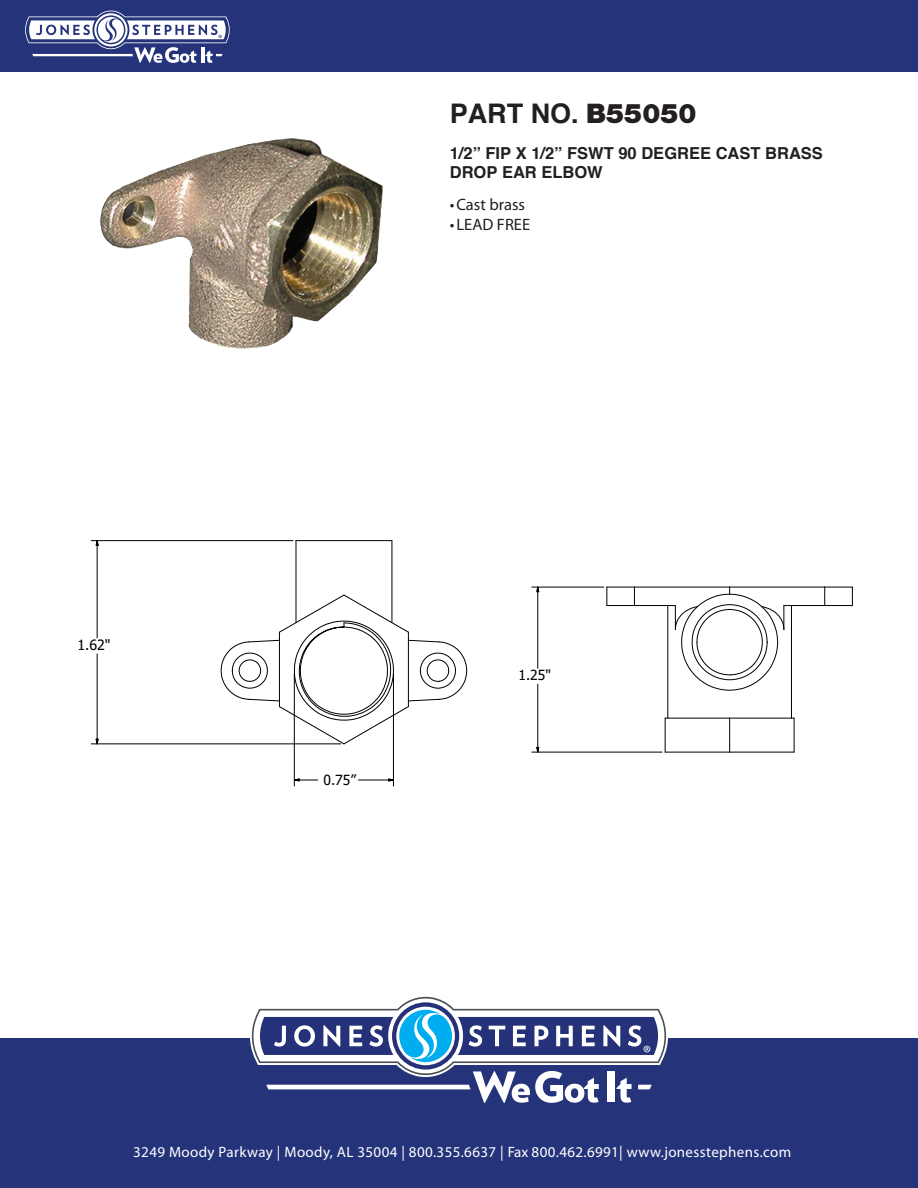
<style>
.page{position:relative;width:918px;height:1188px;background:#fff}
.page>*{position:absolute;margin:0;border:0;box-sizing:border-box;transform-origin:0 0}
.t1{font:700 27px "Helvetica";color:#231f20}
.t2{font:700 16.5px/19.8px "Helvetica";color:#231f20}
.t3{font:16.5px "Myriad Pro";color:#231f20}
.t4{font:15px "Myriad Pro";letter-spacing:.025em;color:#fff}
.t5{font:14.1px "Tahoma";color:#000}
.t6{font:13.95px "Tahoma";color:#000}
.s1{font-family:"Helvetica Neue LT Std";font-weight:900}
</style>
<div class="page">
<div style="left:0;top:1039px;width:918px;height:149px;background:#24337a"></div>
<div style="left:0;top:0;width:918px;height:72px;background:#24337a"></div>
<svg style="left:25px;top:11px;width:205px;height:52px"></svg>
<svg style="left:250px;top:996px;width:418px;height:107px"></svg>
<hr style="left:313px;top:540px;width:79px;height:1px;background:#000">
<svg style="left:296px;top:540px;width:17px;height:1px"></svg>
<hr style="left:391px;top:541px;width:1px;height:82px;background:#000">
<hr style="left:296px;top:541px;width:1px;height:82px;background:#000">
<svg style="left:220px;top:594px;width:248px;height:151px"></svg>
<hr style="left:791px;top:606px;width:1px;height:112px;background:#000">
<hr style="left:667px;top:606px;width:1px;height:112px;background:#000">
<hr style="left:784px;top:605px;width:41px;height:1px;background:#000">
<hr style="left:730px;top:587px;width:95px;height:1px;background:#000">
<svg style="left:674px;top:587px;width:111px;height:104px"></svg>
<hr style="left:634px;top:605px;width:41px;height:1px;background:#000">
<hr style="left:634px;top:587px;width:96px;height:1px;background:#000">
<svg style="left:824px;top:587px;width:29px;height:19px"></svg>
<svg style="left:606px;top:587px;width:29px;height:19px"></svg>
<hr style="left:730px;top:752px;width:64px;height:1px;background:#000">
<hr style="left:665px;top:752px;width:65px;height:1px;background:#000">
<hr style="left:665px;top:718px;width:65px;height:1px;background:#000">
<hr style="left:730px;top:718px;width:64px;height:1px;background:#000">
<hr style="left:665px;top:718px;width:1px;height:34px;background:#000">
<hr style="left:729px;top:718px;width:1px;height:34px;background:#000">
<hr style="left:794px;top:718px;width:1px;height:34px;background:#000">
<svg style="left:96px;top:739px;width:3px;height:5px"></svg>
<svg style="left:96px;top:541px;width:3px;height:5px"></svg>
<hr style="left:97px;top:654px;width:1px;height:85px;background:#000">
<hr style="left:97px;top:545px;width:1px;height:93px;background:#000">
<hr style="left:91px;top:540px;width:202px;height:1px;background:#000">
<hr style="left:91px;top:744px;width:250px;height:1px;background:#000">
<svg style="left:388px;top:778px;width:5px;height:3px"></svg>
<svg style="left:293px;top:778px;width:25px;height:3px"></svg>
<hr style="left:359px;top:780px;width:30px;height:1px;background:#000">
<hr style="left:294px;top:674px;width:1px;height:112px;background:#000">
<hr style="left:393px;top:674px;width:1px;height:112px;background:#000">
<svg style="left:536px;top:747px;width:3px;height:5px"></svg>
<svg style="left:536px;top:586px;width:3px;height:6px"></svg>
<hr style="left:538px;top:684px;width:1px;height:63px;background:#000">
<hr style="left:538px;top:592px;width:1px;height:76px;background:#000">
<hr style="left:532px;top:587px;width:72px;height:1px;background:#000">
<hr style="left:532px;top:752px;width:130px;height:1px;background:#000">
<img style="left:100px;top:139px;width:280px;height:210px">
<h1 class="t1" style="left:450px;top:96px;width:248px">PART NO. <span class="s1">B55050</span></h1>
<p class="t2" style="left:450px;top:142px;width:375px">1/2” FIP X 1/2” FSWT 90 DEGREE CAST BRASS<br>DROP EAR ELBOW</p>
<p class="t3" style="left:450px;top:195px;width:77px">•Cast brass</p>
<p class="t3" style="left:450px;top:215px;width:82px">• LEAD FREE</p>
<p class="t5" style="left:77px;top:636px;width:34px">1.62"</p>
<p class="t6" style="left:324px;top:771px;width:34px">0.75”</p>
<p class="t6" style="left:518px;top:666px;width:34px">1.25"</p>
<p class="t4" style="left:133px;top:1142px;width:660px">3249 Moody Parkway | Moody, AL 35004 | 800.355.6637 | Fax 800.462.6991| www.jonesstephens.com</p>
</div>
